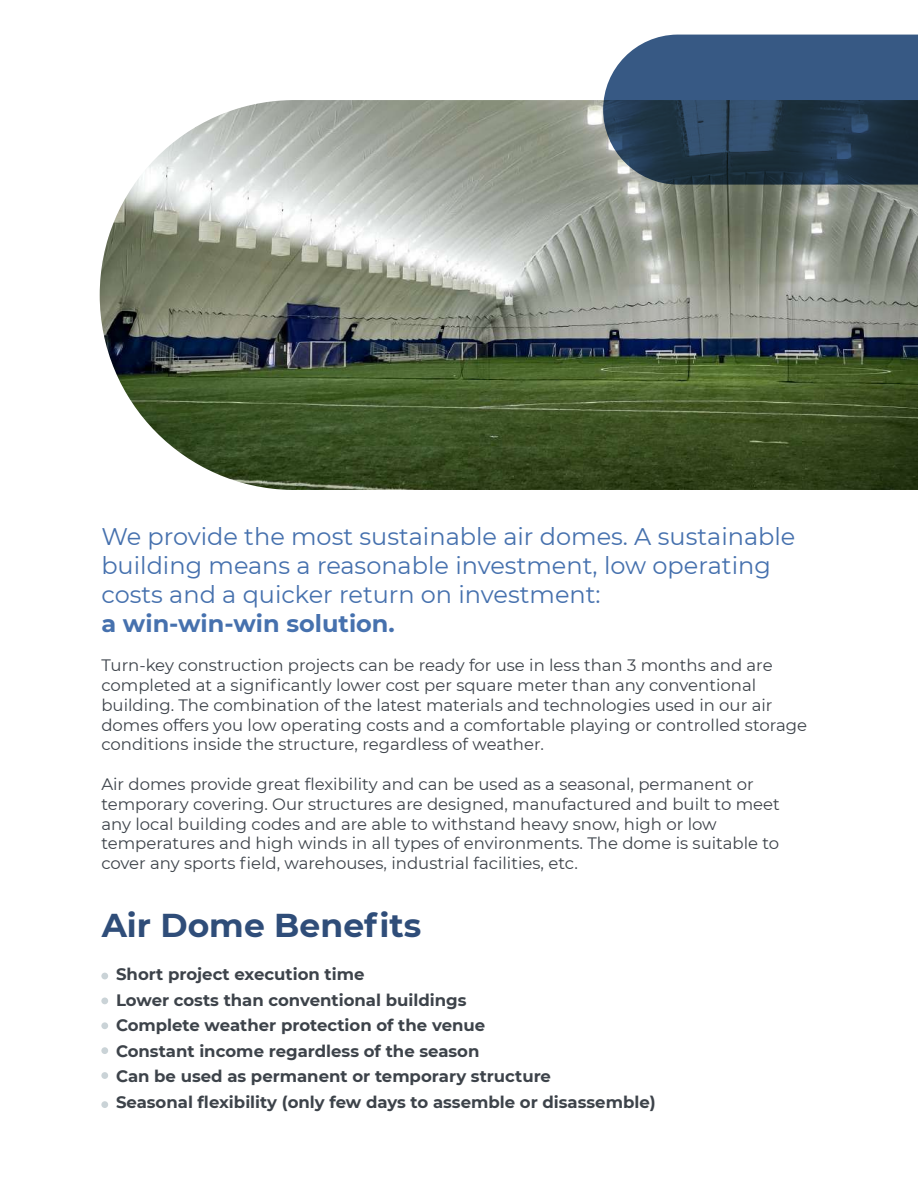
<style>
.page{position:relative;width:918px;height:1188px;background:#fff}
.page>*{position:absolute;margin:0;border:0;box-sizing:border-box;transform-origin:0 0}
.t1{font:700 33px "Montserrat";color:#2f4d79}
.t2{font:24px/28.8px "Montserrat";color:#4671ae}
.t3{font:700 24px "Montserrat";color:#4671ae}
.t4{font:16.5px/19.8px "Montserrat";color:#3d434a}
.t5{font:700 16.5px/25.5px "Montserrat";color:#3d434a}
</style>
<div class="page">
<div style="left:101px;top:973px;width:7px;height:6px;background:#cad3d7;border-radius:50%"></div>
<div style="left:101px;top:998px;width:7px;height:6px;background:#cad3d7;border-radius:50%"></div>
<div style="left:101px;top:1022px;width:7px;height:7px;background:#cad3d7;border-radius:3px"></div>
<div style="left:101px;top:1047px;width:7px;height:7px;background:#cad3d7;border-radius:3px"></div>
<div style="left:101px;top:1072px;width:7px;height:7px;background:#cad3d7;border-radius:50%"></div>
<div style="left:101px;top:1101px;width:7px;height:7px;background:#cad3d7;border-radius:3px"></div>
<img style="left:100px;top:100px;width:818px;height:390px">
<svg style="left:603px;top:35px;width:315px;height:150px;background:#344e69"></svg>
<h2 class="t2" style="left:101px;top:521px;width:696px">We provide the most sustainable air domes. A sustainable building means a reasonable investment, low operating costs and a quicker return on investment:</h2>
<h2 class="t3" style="left:101px;top:606px;width:295px">a win-win-win solution.</h2>
<p class="t4" style="left:101px;top:655px;width:707px">Turn-key construction projects can be ready for use in less than 3 months and are completed at a significantly lower cost per square meter than any conventional building. The combination of the latest materials and technologies used in our air domes offers you low operating costs and a comfortable playing or controlled storage conditions inside the structure, regardless of weather.</p>
<p class="t4" style="left:101px;top:774px;width:680px">Air domes provide great flexibility and can be used as a seasonal, permanent or temporary covering. Our structures are designed, manufactured and built to meet any local building codes and are able to withstand heavy snow, high or low temperatures and high winds in all types of environments. The dome is suitable to cover any sports field, warehouses, industrial facilities, etc.</p>
<h1 class="t1" style="left:102px;top:902px;width:321px">Air Dome Benefits</h1>
<p class="t5" style="left:116px;top:961px;width:541px">Short project execution time<br>Lower costs than conventional buildings<br>Complete weather protection of the venue<br>Constant income regardless of the season<br>Can be used as permanent or temporary structure<br>Seasonal flexibility (only few days to assemble or disassemble)</p>
</div>
